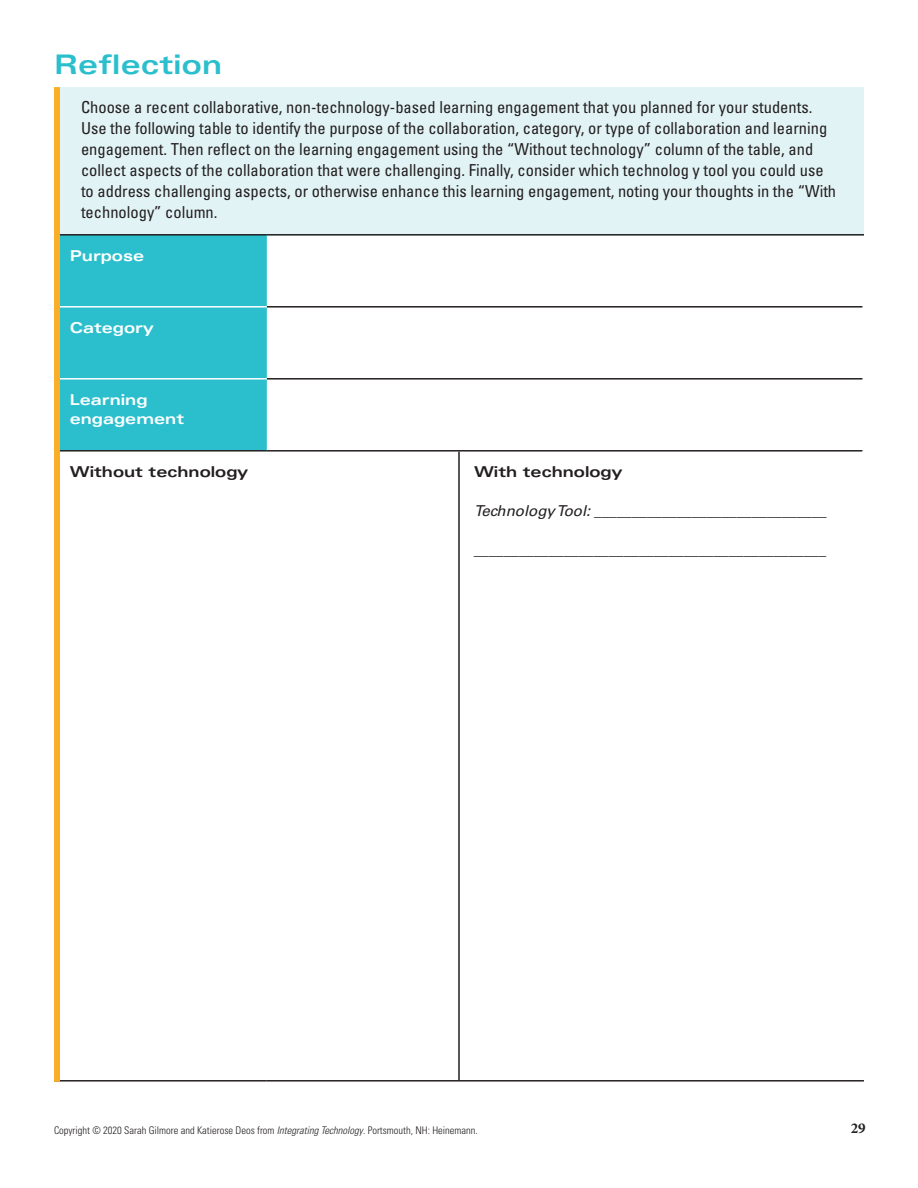
<style>
.page{position:relative;width:918px;height:1188px;background:#fff}
.page>*{position:absolute;margin:0;border:0;box-sizing:border-box;transform-origin:0 0}
.t1{font:700 expanded 27px "Univers LT Std";letter-spacing:.01em;color:#2bbfce}
.t2{font:condensed 16.5px/21px "Univers LT Std";color:#231f20}
.t3{font:italic 15px "Univers LT Std";color:#231f20}
.t4{font:700 expanded 15px/19.5px "Univers LT Std";color:#fff}
.t5{font:700 expanded 15px "Univers LT Std";color:#231f20}
.t6{font:700 15px "Minion Pro";color:#231f20}
.t7{font:300 condensed 10.5px "Univers LT Std";color:#231f20}
.s1{font-style:italic}
</style>
<div class="page">
<div style="left:54px;top:87px;width:810px;height:149px;background:#e2f3f6"></div>
<div style="left:54px;top:87px;width:6px;height:149px;background:#faad26"></div>
<div style="left:60px;top:236px;width:207px;height:214px;background:#2bbfce"></div>
<hr style="left:267px;top:234px;width:192px;height:2px;background:#231f20">
<hr style="left:459px;top:234px;width:405px;height:2px;background:#231f20">
<hr style="left:267px;top:306px;width:192px;height:2px;background:#231f20">
<hr style="left:459px;top:306px;width:403px;height:2px;background:#231f20">
<hr style="left:267px;top:378px;width:192px;height:2px;background:#231f20">
<hr style="left:459px;top:378px;width:403px;height:2px;background:#231f20">
<hr style="left:54px;top:306px;width:213px;height:2px;background:#fff">
<hr style="left:54px;top:378px;width:213px;height:2px;background:#fff">
<hr style="left:54px;top:1080px;width:213px;height:2px;background:#231f20">
<hr style="left:267px;top:1080px;width:192px;height:2px;background:#231f20">
<hr style="left:56px;top:450px;width:211px;height:2px;background:#231f20">
<hr style="left:267px;top:450px;width:192px;height:2px;background:#231f20">
<hr style="left:459px;top:450px;width:403px;height:2px;background:#231f20">
<hr style="left:458px;top:452px;width:2px;height:628px;background:#231f20">
<hr style="left:459px;top:1080px;width:405px;height:2px;background:#231f20">
<hr style="left:54px;top:234px;width:213px;height:2px;background:#231f20">
<div style="left:54px;top:113px;width:6px;height:969px;background:#faad26"></div>
<h1 class="t1" style="left:54px;top:49px;width:170px">Reflection</h1>
<p class="t2" style="left:81px;top:96px;width:757px">Choose a recent collaborative, non-technology-based learning engagement that you planned for your students.<br>Use the following table to identify the purpose of the collaboration, category, or type of collaboration and learning engagement. Then reflect on the learning engagement using the “Without technology” column of the table, and collect aspects of the collaboration that were challenging. Finally, consider which technolog y tool you could use to address challenging aspects, or otherwise enhance this learning engagement, noting your thoughts in the “With technology” column.</p>
<p class="t4" style="left:70px;top:245px;width:76px">Purpose</p>
<p class="t4" style="left:70px;top:317px;width:86px">Category</p>
<p class="t4" style="left:70px;top:389px;width:116px">Learning engagement</p>
<p class="t5" style="left:70px;top:463px;width:180px">Without technology</p>
<p class="t5" style="left:474px;top:463px;width:150px">With technology</p>
<p class="t3" style="left:474px;top:501px;width:355px">Technology Tool: _______________________________</p>
<p class="t3" style="left:474px;top:540px;width:354px">_______________________________________________</p>
<p class="t7" style="left:54px;top:1124px;width:425px">Copyright © 2020 Sarah Gilmore and Katierose Deos from <span class="s1">Integrating Technology</span>. Portsmouth, NH: Heinemann.</p>
<p class="t6" style="left:851px;top:1118px;width:16px">29</p>
</div>
